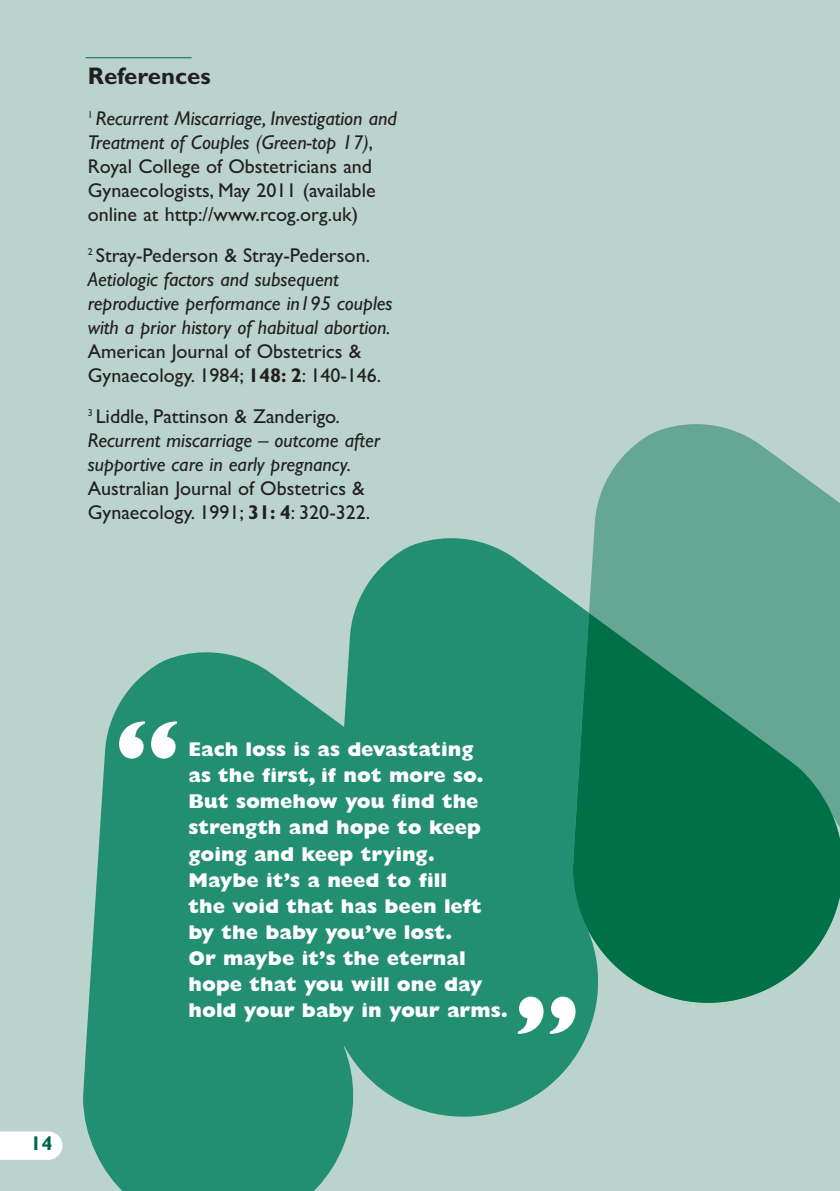
<style>
.page{position:relative;width:840px;height:1191px;background:#fff}
.page>*{position:absolute;margin:0;border:0;box-sizing:border-box;transform-origin:0 0}
.t1{font:800 96px "Gill Sans";color:#fff}
.t2{font:700 24px "Gill Sans";color:#231f20}
.t3{font:20px/24px "Gill Sans TT";color:#231f20}
.t4{font:italic 20px/24px "Gill Sans";color:#231f20}
.t5{font:800 20px/26px "Gill Sans";color:#fff}
.t6{font:700 20px "Gill Sans";color:#00654d}
.s1{font-family:"Gill Sans TT";font-style:normal}
.s2{font-family:"Gill Sans";font-weight:700}
</style>
<div class="page">
<div style="left:0;top:0;width:839px;height:1191px;background:#bad3cd"></div>
<hr style="left:85px;top:57px;width:106px;height:1px;background:#00654d">
<svg style="left:83px;top:538px;width:509px;height:653px;fill:#228e72"></svg>
<svg style="left:572px;top:424px;width:267px;height:597px;fill:#65a792"></svg>
<svg style="left:572px;top:613px;width:267px;height:389px;background:#218261"></svg>
<svg style="left:0;top:1131px;width:62px;height:28px;background:#fbfcfc"></svg>
<p class="t2" style="left:88px;top:66px;width:124px">References</p>
<p class="t4" style="left:88px;top:108px;width:310px"><sup>1</sup> Recurrent Miscarriage, Investigation and<br>Treatment of Couples (Green-top 17)<span class="s1">,</span></p>
<p class="t3" style="left:88px;top:154px;width:289px">Royal College of Obstetricians and<br>Gynaecologists, May 2011 (available online at http://www.rcog.org.uk)</p>
<p class="t3" style="left:88px;top:243px;width:283px"><sup>2</sup> Stray-Pederson &amp; Stray-Pederson.</p>
<p class="t4" style="left:88px;top:269px;width:306px">Aetiologic factors and subsequent reproductive performance in195 couples with a prior history of habitual abortion.</p>
<p class="t3" style="left:88px;top:339px;width:295px">American Journal of Obstetrics &amp;<br>Gynaecology. 1984; <span class="s2">148: 2</span>: 140-146.</p>
<p class="t3" style="left:88px;top:404px;width:253px"><sup>3</sup> Liddle, Pattinson &amp; Zanderigo.</p>
<p class="t4" style="left:88px;top:430px;width:294px">Recurrent miscarriage – outcome after supportive care in early pregnancy.</p>
<p class="t3" style="left:88px;top:476px;width:284px">Australian Journal of Obstetrics &amp;<br>Gynaecology. 1991; <span class="s2">31: 4</span>: 320-322.</p>
<p class="t6" style="left:30px;top:1135px;width:24px">14</p>
<h1 class="t1" style="left:113px;top:719px;width:69px">“</h1>
<p class="t5" style="left:188px;top:738px;width:321px">Each loss is as devastating<br>as the first, if not more so.<br>But somehow you find the strength and hope to keep going and keep trying.<br>Maybe it’s a need to fill<br>the void that has been left by the baby you’ve lost.<br>Or maybe it’s the eternal hope that you will one day hold your baby in your arms.</p>
<h1 class="t1" style="left:581px;top:1036px;width:69px;rotate:-180deg">“</h1>
</div>
